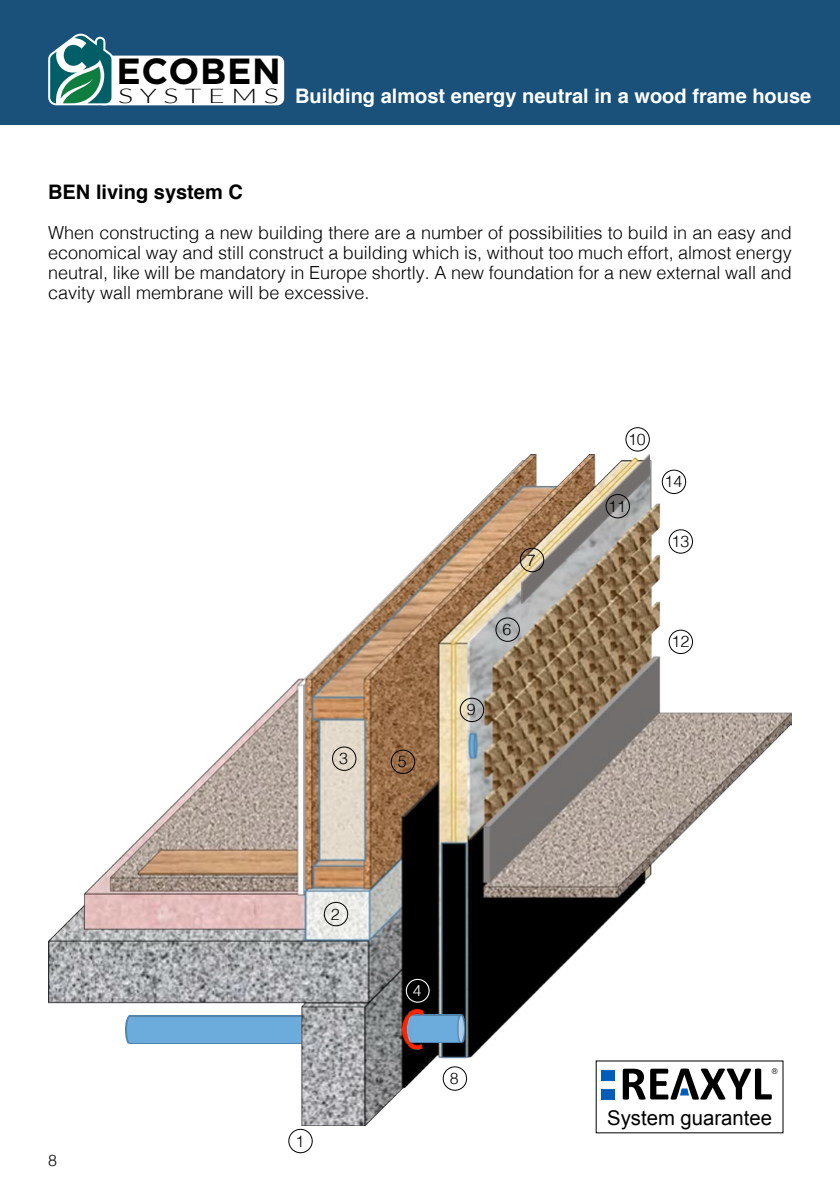
<style>
.page{position:relative;width:840px;height:1191px;background:#fff}
.page>*{position:absolute;margin:0;border:0;box-sizing:border-box;transform-origin:0 0}
.t1{font:700 36.4px "Gotham";letter-spacing:.02em;color:#000}
.t2{font:20.2px "Arial";color:#000}
.t3{font:300 20.2px "Lato";letter-spacing:.23em;color:#000;scale:1.41 1}
.Sectie_Titel{font:700 20px "Helvetica";color:#fff}
.reaxyl_doorlopend_te{font:700 20px "Helvetica";color:#000}
.reaxyl_doorlopend_te-2{font:300 18px/20px "Helvetica";color:#000;text-align:justify}
.reaxyl_doorlopend_te-3{font:300 16px "Helvetica";color:#000}
.reaxyl_doorlopend_te-4{font:300 15.6px "Helvetica";color:#fff}
.t4{font:8px "Helvetica";color:#000}
</style>
<div class="page">
<img style="left:48px;top:455px;width:742px;height:670px">
<img style="left:423px;top:1014px;width:41px;height:28px">
<img style="left:401px;top:1009px;width:22px;height:40px">
<img style="left:521px;top:455px;width:128px;height:148px">
<div style="left:625px;top:427px;width:24px;height:24px;border:1px solid #000;border-radius:50%"></div>
<div style="left:605px;top:494px;width:24px;height:24px;border:1px solid #000;border-radius:50%"></div>
<div style="left:668px;top:629px;width:24px;height:25px;border:1px solid #000;border-radius:50%"></div>
<div style="left:288px;top:1128px;width:24px;height:25px;border:1px solid #000;border-radius:50%"></div>
<div style="left:323px;top:902px;width:25px;height:24px;border:1px solid #000;border-radius:50%"></div>
<div style="left:332px;top:746px;width:24px;height:25px;border:1px solid #000;border-radius:50%"></div>
<div style="left:390px;top:749px;width:25px;height:25px;border:1px solid #000;border-radius:50%"></div>
<div style="left:495px;top:617px;width:24px;height:25px;border:1px solid #000;border-radius:50%"></div>
<div style="left:519px;top:548px;width:25px;height:24px;border:1px solid #000;border-radius:50%"></div>
<div style="left:442px;top:1066px;width:25px;height:24px;border:1px solid #000;border-radius:50%"></div>
<div style="left:459px;top:697px;width:25px;height:25px;border:1px solid #000;border-radius:50%"></div>
<div style="left:668px;top:529px;width:24px;height:24px;border:1px solid #000;border-radius:50%"></div>
<div style="left:661px;top:469px;width:24px;height:25px;border:1px solid #000;border-radius:50%"></div>
<div style="left:405px;top:979px;width:24px;height:23px;border:1px solid #fff;border-radius:50%"></div>
<div style="left:0;top:0;width:839px;height:125px;background:#19517b"></div>
<div style="left:97px;top:56px;width:187px;height:49px;background:#fff;border-radius:7px"></div>
<svg style="left:48px;top:34px;width:65px;height:71px;background:#529290"></svg>
<svg style="left:622px;top:1068px;width:149px;height:31px"></svg>
<div style="left:601px;top:1069px;width:13px;height:11px;background:#005db9"></div>
<div style="left:601px;top:1088px;width:13px;height:11px;background:#005db9"></div>
<p class="t1" style="left:116px;top:50px;width:166px">ECOBEN</p>
<p class="t3" style="left:118px;top:85px;width:115px">SYSTEMS</p>
<p class="Sectie_Titel" style="left:295px;top:80px;width:517px">Building almost energy neutral in a wood frame house</p>
<p class="reaxyl_doorlopend_te" style="left:48px;top:176px;width:196px">BEN living system C</p>
<p class="reaxyl_doorlopend_te-2" style="left:48px;top:222px;width:744px">When constructing a new building there are a number of possibilities to build in an easy and economical way and still construct a building which is, without too much effort, almost energy neutral, like will be mandatory in Europe shortly. A new foundation for a new external wall and cavity wall membrane will be excessive.</p>
<p class="t3" style="left:118px;top:188px;width:115px">SYSTEMS</p>
<p class="reaxyl_doorlopend_te-3" style="left:48px;top:1147px;width:10px">8</p>
<p class="reaxyl_doorlopend_te-3" style="left:339px;top:745px;width:10px">3</p>
<p class="reaxyl_doorlopend_te-3" style="left:397px;top:748px;width:10px">5</p>
<p class="reaxyl_doorlopend_te-3" style="left:466px;top:696px;width:10px">9</p>
<p class="reaxyl_doorlopend_te-3" style="left:526px;top:546px;width:10px">7</p>
<p class="reaxyl_doorlopend_te-3" style="left:502px;top:616px;width:10px">6</p>
<p class="reaxyl_doorlopend_te-3" style="left:331px;top:900px;width:10px">2</p>
<p class="reaxyl_doorlopend_te-3" style="left:295px;top:1127px;width:10px">1</p>
<p class="reaxyl_doorlopend_te-4" style="left:412px;top:977px;width:10px">4</p>
<p class="reaxyl_doorlopend_te-3" style="left:449px;top:1064px;width:10px">8</p>
<p class="reaxyl_doorlopend_te-3" style="left:627px;top:426px;width:19px">10</p>
<p class="reaxyl_doorlopend_te-3" style="left:607px;top:492px;width:19px">11</p>
<p class="reaxyl_doorlopend_te-3" style="left:664px;top:468px;width:19px">14</p>
<p class="reaxyl_doorlopend_te-3" style="left:671px;top:528px;width:19px">13</p>
<p class="reaxyl_doorlopend_te-3" style="left:671px;top:628px;width:19px">12</p>
<p class="t4" style="left:771px;top:1065px;width:7px">®</p>
<p class="t2" style="left:607px;top:1104px;width:166px">System guarantee</p>
</div>
